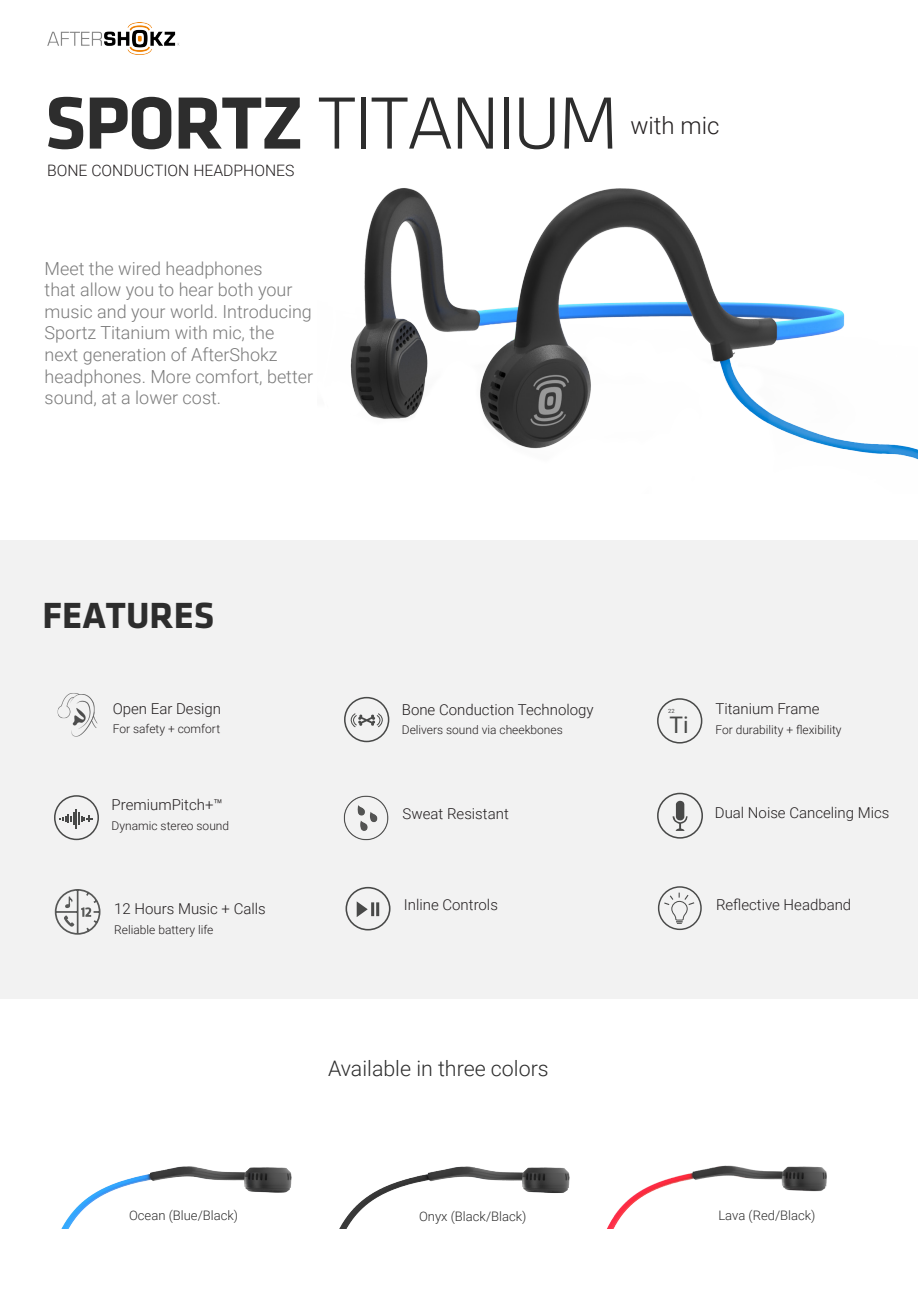
<style>
.page{position:relative;width:918px;height:1296px;background:#fff}
.page>*{position:absolute;margin:0;border:0;box-sizing:border-box;transform-origin:0 0}
.t1{font:76.65px "Klavika Light OSF";letter-spacing:-.04em;color:#2d2d2d}
.t2{font:700 37.65px "Klavika";color:#2d2d2d}
.t3{font:300 24px "Roboto";color:#231f20}
.t4{font:22.8px "Roboto";color:#484948}
.t5{font:300 21.3px "Roboto";color:#2d2d2d}
.t6{font:300 18px/21.6px "Roboto";color:#7b7b7b}
.t7{font:300 15.75px "Roboto";color:#231f20}
.t8{font:300 15px "Roboto";color:#231f20}
.t9{font:300 13.05px "Roboto";color:#2d2d2d}
.t10{font:300 12px "Roboto";color:#231f20}
.t11{font:5.85px "Roboto";color:#484948}
.s1{font-family:"Klavika";font-weight:700}
</style>
<div class="page">
<div style="left:0;top:540px;width:918px;height:459px;background:#f2f2f2"></div>
<img style="left:350px;top:188px;width:568px;height:272px">
<img style="left:61px;top:1166px;width:212px;height:63px">
<img style="left:273px;top:1166px;width:296px;height:63px">
<img style="left:607px;top:1165px;width:220px;height:64px">
<div style="left:657px;top:793px;width:46px;height:46px;border:2px solid #484948;border-radius:50%"></div>
<svg style="left:673px;top:801px;width:15px;height:30px"></svg>
<div style="left:346px;top:887px;width:45px;height:44px;border:2px solid #484948;border-radius:50%"></div>
<svg style="left:357px;top:901px;width:11px;height:16px"></svg>
<hr style="left:371px;top:902px;width:3px;height:14px;background:#484948">
<hr style="left:376px;top:902px;width:3px;height:14px;background:#484948">
<img style="left:57px;top:693px;width:41px;height:44px">
<img style="left:48px;top:23px;width:131px;height:31px">
<svg style="left:350px;top:713px;width:33px;height:30px"></svg>
<div style="left:344px;top:697px;width:45px;height:45px;border:2px solid #484948;border-radius:50%"></div>
<div style="left:657px;top:698px;width:45px;height:46px;border:2px solid #484948;border-radius:50%"></div>
<div style="left:54px;top:795px;width:45px;height:45px;border:2px solid #484948;border-radius:50%"></div>
<svg style="left:59px;top:809px;width:34px;height:19px"></svg>
<img style="left:343px;top:795px;width:46px;height:46px">
<svg style="left:54px;top:889px;width:47px;height:46px"></svg>
<div style="left:658px;top:886px;width:44px;height:44px;border:1px solid #484948;border-radius:50%"></div>
<svg style="left:663px;top:892px;width:33px;height:39px"></svg>
<p class="t1" style="left:45px;top:83px;width:576px"><span class="s1">SPORTZ</span> TITANIUM</p>
<p class="t7" style="left:47px;top:160px;width:249px">BONE CONDUCTION HEADPHONES</p>
<p class="t3" style="left:630px;top:108px;width:91px">with mic</p>
<p class="t6" style="left:45px;top:257px;width:270px">Meet the wired headphones<br>that allow you to hear both your music and your world. Introducing<br>Sportz Titanium with mic, the<br>next generation of AfterShokz headphones. More comfort, better sound, at a lower cost.</p>
<p class="t2" style="left:43px;top:595px;width:173px">FEATURES</p>
<p class="t8" style="left:113px;top:698px;width:110px">Open Ear Design</p>
<p class="t10" style="left:113px;top:720px;width:109px">For safety + comfort</p>
<p class="t8" style="left:112px;top:794px;width:113px">PremiumPitch+™</p>
<p class="t10" style="left:112px;top:817px;width:119px">Dynamic stereo sound</p>
<p class="t8" style="left:114px;top:899px;width:153px">12 Hours Music + Calls</p>
<p class="t10" style="left:114px;top:921px;width:101px">Reliable battery life</p>
<p class="t8" style="left:402px;top:699px;width:193px">Bone Conduction Technology</p>
<p class="t11" style="left:668px;top:707px;width:8px">22</p>
<p class="t10" style="left:402px;top:721px;width:163px">Delivers sound via cheekbones</p>
<p class="t4" style="left:670px;top:709px;width:21px">Ti</p>
<p class="t8" style="left:403px;top:803px;width:108px">Sweat Resistant</p>
<p class="t8" style="left:715px;top:698px;width:106px">Titanium Frame</p>
<p class="t10" style="left:715px;top:721px;width:128px">For durability + flexibility</p>
<p class="t8" style="left:715px;top:802px;width:176px">Dual Noise Canceling Mics</p>
<p class="t8" style="left:404px;top:895px;width:96px">Inline Controls</p>
<p class="t8" style="left:716px;top:894px;width:137px">Reflective Headband</p>
<p class="t5" style="left:328px;top:1053px;width:222px">Available in three colors</p>
<p class="t9" style="left:129px;top:1207px;width:111px">Ocean (Blue/Black)</p>
<p class="t9" style="left:419px;top:1207px;width:109px">Onyx (Black/Black)</p>
<p class="t9" style="left:718px;top:1206px;width:99px">Lava (Red/Black)</p>
</div>
